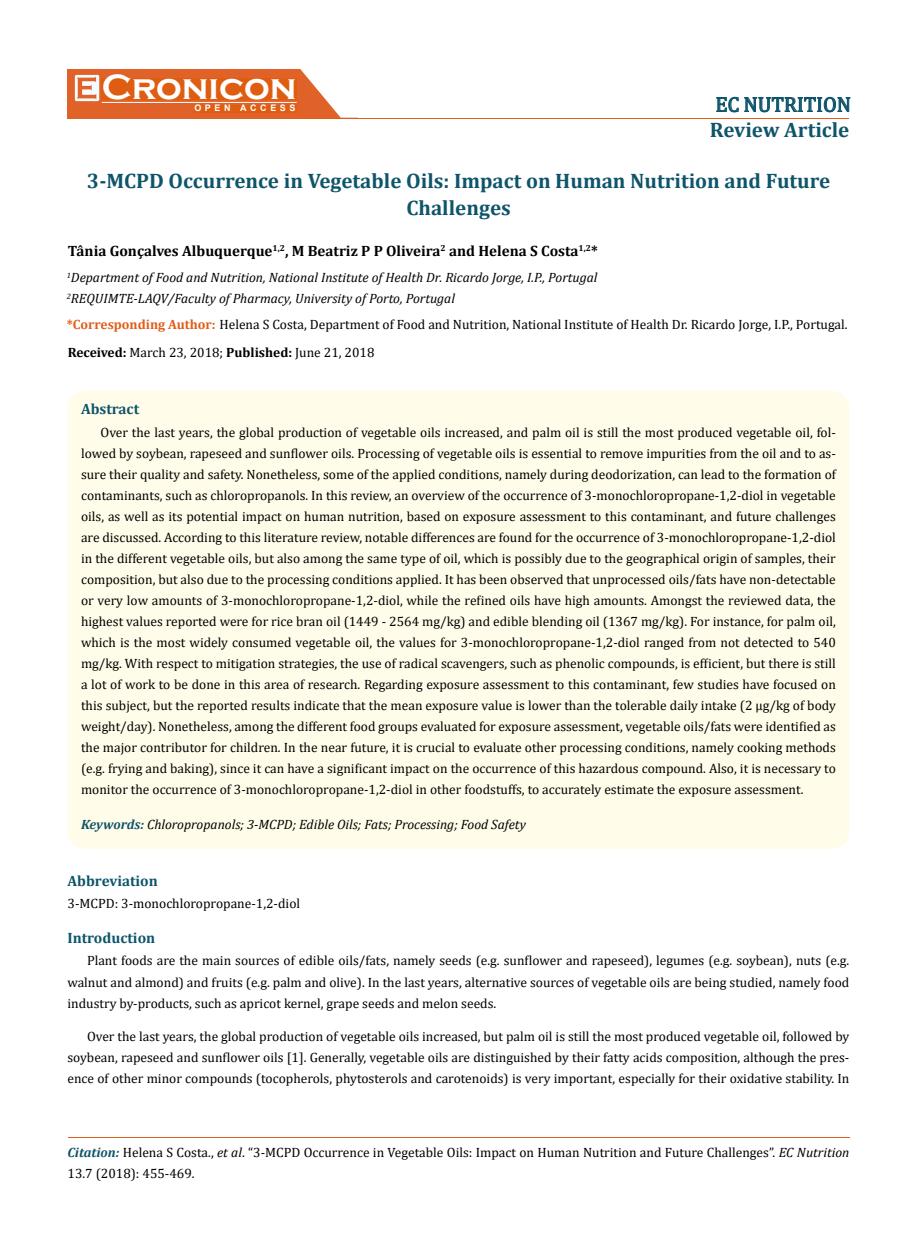
<style>
.page{position:relative;width:917px;height:1244px;background:#fff}
.page>*{position:absolute;margin:0;border:0;box-sizing:border-box;transform-origin:0 0}
.t1{font:700 36px "Copperplate Gothic";color:#fff}
.t2{font:700 21px/27px "Cambria";color:#0e546a;text-align:center}
.t3{font:21px "Cambria";color:#0e546a}
.t4{font:700 15px "Cambria";color:#000}
.t5{font:700 15px "Cambria";color:#0e546a}
.t6{font:13.5px/21px "Cambria";color:#000;text-align:justify}
.t7{font:italic 13.5px/21px "Cambria";color:#000}
.t8{font:700 9px "Arial";letter-spacing:.4em;color:#fff}
.s1{font-weight:700;color:#e05d1a}
.s2{font-weight:700}
.s3{font-weight:700;color:#0e546a}
.s4{font-weight:700;font-style:italic;color:#0e546a}
.s5{font-style:italic}
</style>
<div class="page">
<div style="left:67px;top:70px;width:290px;height:49px;background:#e06228"></div>
<svg style="left:300px;top:69px;width:58px;height:49px"></svg>
<img style="left:75px;top:75px;width:24px;height:26px">
<div style="left:102px;top:79px;width:195px;height:21px;background:#df5d11"></div>
<div style="left:194px;top:105px;width:103px;height:7px;background:#df5d11"></div>
<svg style="left:716px;top:97px;width:134px;height:15px"></svg>
<hr style="left:102px;top:102px;width:194px;height:1px;background:#fff">
<hr style="left:279px;top:118px;width:569px;height:1px;background:#e05d1a">
<hr style="left:68px;top:1137px;width:781px;height:1px;background:#e05d1a">
<div style="left:67px;top:391px;width:782px;height:458px;background:#fffde9;border-radius:18px"></div>
<h1 class="t1" style="left:102px;top:68px;width:196px">Cronicon</h1>
<p class="t8" style="left:194px;top:102px;width:103px">OPEN ACCESS</p>
<h2 class="t3" style="left:715px;top:92px;width:137px">EC NUTRITION</h2>
<h2 class="t2" style="left:710px;top:116px;width:141px">Review Article</h2>
<h2 class="t2" style="left:87px;top:166px;width:744px">3-MCPD Occurrence in Vegetable Oils: Impact on Human Nutrition and Future<br>Challenges</h2>
<p class="t4" style="left:68px;top:241px;width:531px">Tânia Gonçalves Albuquerque<sup>1,2</sup>, M Beatriz P P Oliveira<sup>2</sup> and Helena S Costa<sup>1,2</sup>*</p>
<p class="t7" style="left:67px;top:266px;width:532px"><sup>1</sup>Department of Food and Nutrition, National Institute of Health Dr. Ricardo Jorge, I.P., Portugal<br><sup>2</sup>REQUIMTE-LAQV/Faculty of Pharmacy, University of Porto, Portugal</p>
<p class="t6" style="left:67px;top:311px;width:782px;line-height:27.5px"><span class="s1">*Corresponding Author:</span> Helena S Costa, Department of Food and Nutrition, National Institute of Health Dr. Ricardo Jorge, I.P., Portugal.<br><span class="s2">Received:</span> March 23, 2018; <span class="s2">Published:</span> June 21, 2018</p>
<p class="t5" style="left:81px;top:398px;width:60px">Abstract</p>
<p class="t6" style="left:81px;top:422px;width:756px;text-indent:19px">Over the last years, the global production of vegetable oils increased, and palm oil is still the most produced vegetable oil, fol&shy;lowed by soybean, rapeseed and sunflower oils. Processing of vegetable oils is essential to remove impurities from the oil and to as&shy;sure their quality and safety. Nonetheless, some of the applied conditions, namely during deodorization, can lead to the formation of contaminants, such as chloropropanols. In this review, an overview of the occurrence of 3-monochloropropane-1,2-diol in vegetable oils, as well as its potential impact on human nutrition, based on exposure assessment to this contaminant, and future challenges are discussed. According to this literature review, notable differences are found for the occurrence of 3-monochloropropane-1,2-diol in the different vegetable oils, but also among the same type of oil, which is possibly due to the geographical origin of samples, their composition, but also due to the processing conditions applied. It has been observed that unprocessed oils/fats have non-detectable or very low amounts of 3-monochloropropane-1,2-diol, while the refined oils have high amounts. Amongst the reviewed data, the highest values reported were for rice bran oil (1449 - 2564 mg/kg) and edible blending oil (1367 mg/kg). For instance, for palm oil, which is the most widely consumed vegetable oil, the values for 3-monochloropropane-1,2-diol ranged from not detected to 540 mg/kg. With respect to mitigation strategies, the use of radical scavengers, such as phenolic compounds, is efficient, but there is still a lot of work to be done in this area of research. Regarding exposure assessment to this contaminant, few studies have focused on this subject, but the reported results indicate that the mean exposure value is lower than the tolerable daily intake (2 µg/kg of body weight/day). Nonetheless, among the different food groups evaluated for exposure assessment, vegetable oils/fats were identified as the major contributor for children. In the near future, it is crucial to evaluate other processing conditions, namely cooking methods (e.g. frying and baking), since it can have a significant impact on the occurrence of this hazardous compound. Also, it is necessary to monitor the occurrence of 3-monochloropropane-1,2-diol in other foodstuffs, to accurately estimate the exposure assessment.</p>
<p class="t7" style="left:81px;top:813px;width:446px"><span class="s3">Keywords:</span> Chloropropanols; 3-MCPD; Edible Oils; Fats; Processing; Food Safety</p>
<p class="t5" style="left:68px;top:870px;width:92px">Abbreviation</p>
<p class="t6" style="left:68px;top:893px;width:234px">3-MCPD: 3-monochloropropane-1,2-diol</p>
<p class="t5" style="left:67px;top:927px;width:89px">Introduction</p>
<p class="t6" style="left:67px;top:950px;width:783px;text-indent:19px">Plant foods are the main sources of edible oils/fats, namely seeds (e.g. sunflower and rapeseed), legumes (e.g. soybean), nuts (e.g. walnut and almond) and fruits (e.g. palm and olive). In the last years, alternative sources of vegetable oils are being studied, namely food industry by-products, such as apricot kernel, grape seeds and melon seeds.</p>
<p class="t6" style="left:67px;top:1025px;width:783px;text-indent:19px">Over the last years, the global production of vegetable oils increased, but palm oil is still the most produced vegetable oil, followed by soybean, rapeseed and sunflower oils [1]. Generally, vegetable oils are distinguished by their fatty acids composition, although the pres&shy;ence of other minor compounds (tocopherols, phytosterols and carotenoids) is very important, especially for their oxidative stability. In</p>
<p class="t6" style="left:68px;top:1142px;width:783px"><span class="s4">Citation:</span> Helena S Costa., <span class="s5">et al</span>. “3-MCPD Occurrence in Vegetable Oils: Impact on Human Nutrition and Future Challenges”. <span class="s5">EC Nutrition<br></span>13.7 (2018): 455-469.</p>
</div>
